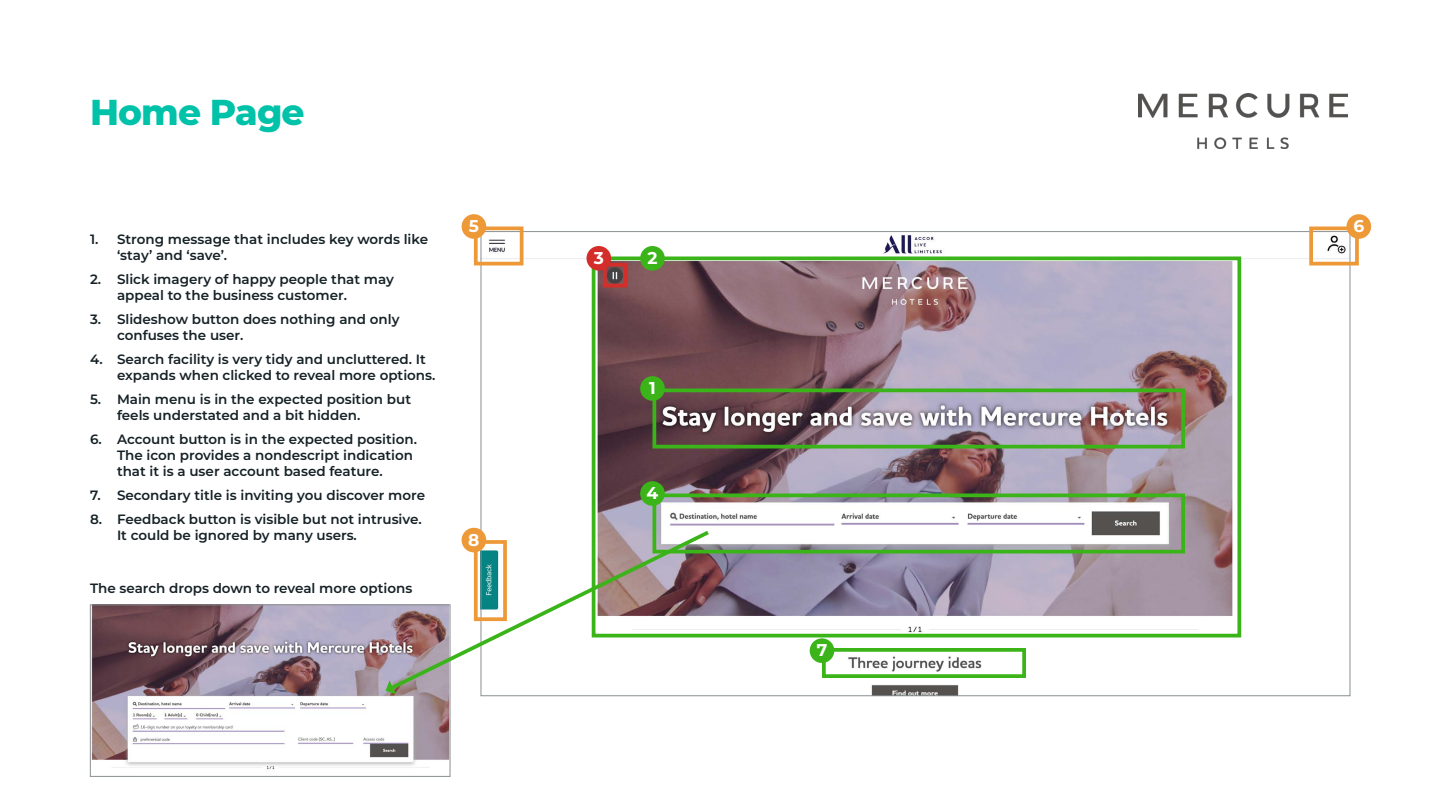
<style>
.page{position:relative;width:1440px;height:810px;background:#fff}
.page>*{position:absolute;margin:0;border:0;box-sizing:border-box;transform-origin:0 0}
.t1{font:800 36px "Montserrat";letter-spacing:-.025em;color:#00c2a9}
.t2{font:700 17.02px "Montserrat";color:#fff}
.t3{font:600 13.5px/16.2px "Montserrat";color:#152126}
</style>
<div class="page">
<img style="left:483px;top:233px;width:865px;height:461px">
<img style="left:1139px;top:93px;width:209px;height:55px">
<div style="left:474px;top:226px;width:50px;height:40px;border:4px solid #ee9938"></div>
<div style="left:603px;top:263px;width:25px;height:24px;border:4px solid #d32e29"></div>
<div style="left:1309px;top:226px;width:50px;height:40px;border:4px solid #ee9938"></div>
<div style="left:652px;top:388px;width:533px;height:60px;border:4px solid #3bb41a"></div>
<div style="left:652px;top:494px;width:533px;height:60px;border:4px solid #3bb41a"></div>
<div style="left:592px;top:256px;width:649px;height:382px;border:4px solid #3bb41a"></div>
<div style="left:822px;top:648px;width:204px;height:30px;border:4px solid #3bb41a"></div>
<div style="left:640px;top:376px;width:25px;height:25px;background:#3bb41a;border-radius:50%"></div>
<div style="left:640px;top:481px;width:25px;height:25px;background:#3bb41a;border-radius:50%"></div>
<div style="left:810px;top:638px;width:24px;height:25px;background:#3bb41a;border-radius:50%"></div>
<div style="left:462px;top:214px;width:24px;height:25px;background:#ee9938;border-radius:50%"></div>
<div style="left:1347px;top:214px;width:24px;height:25px;background:#ee9938;border-radius:50%"></div>
<div style="left:640px;top:246px;width:25px;height:25px;background:#3bb41a;border-radius:50%"></div>
<div style="left:587px;top:246px;width:24px;height:25px;background:#d32e29;border-radius:50%"></div>
<img style="left:92px;top:606px;width:356px;height:164px">
<div style="left:90px;top:604px;width:360px;height:173px;border:1px solid #8a9093"></div>
<svg style="left:385px;top:527px;width:328px;height:167px"></svg>
<svg style="left:386px;top:680px;width:10px;height:14px"></svg>
<h1 class="t1" style="left:90px;top:86px;width:216px">Home Page</h1>
<p class="t3" style="left:117px;top:231px;width:313px;text-indent:-27px">1. Strong message that includes key words like ‘stay’ and ‘save’.</p>
<p class="t3" style="left:117px;top:271px;width:278px;text-indent:-27px">2. Slick imagery of happy people that may appeal to the business customer.</p>
<p class="t3" style="left:117px;top:311px;width:284px;text-indent:-27px">3. Slideshow button does nothing and only confuses the user.</p>
<p class="t3" style="left:117px;top:350px;width:320px;text-indent:-27px">4. Search facility is very tidy and uncluttered. It expands when clicked to reveal more options.</p>
<p class="t3" style="left:117px;top:390px;width:296px;text-indent:-27px">5. Main menu is in the expected position but feels understated and a bit hidden.</p>
<p class="t3" style="left:117px;top:430px;width:301px;text-indent:-27px">6. Account button is in the expected position.<br>The icon provides a nondescript indication that it is a user account based feature.</p>
<p class="t3" style="left:90px;top:486px;width:337px">7. Secondary title is inviting you discover more</p>
<p class="t3" style="left:117px;top:510px;width:306px;text-indent:-27px">8. Feedback button is visible but not intrusive.<br>It could be ignored by many users.</p>
<p class="t3" style="left:90px;top:579px;width:324px">The search drops down to reveal more options</p>
<p class="t2" style="left:469px;top:214px;width:12px">5</p>
<p class="t2" style="left:468px;top:527px;width:13px">8</p>
<p class="t2" style="left:594px;top:246px;width:12px">3</p>
<p class="t2" style="left:647px;top:246px;width:12px">2</p>
<p class="t2" style="left:649px;top:376px;width:8px">1</p>
<p class="t2" style="left:647px;top:481px;width:13px">4</p>
<p class="t2" style="left:817px;top:638px;width:12px">7</p>
<p class="t2" style="left:1353px;top:214px;width:12px">6</p>
</div>
